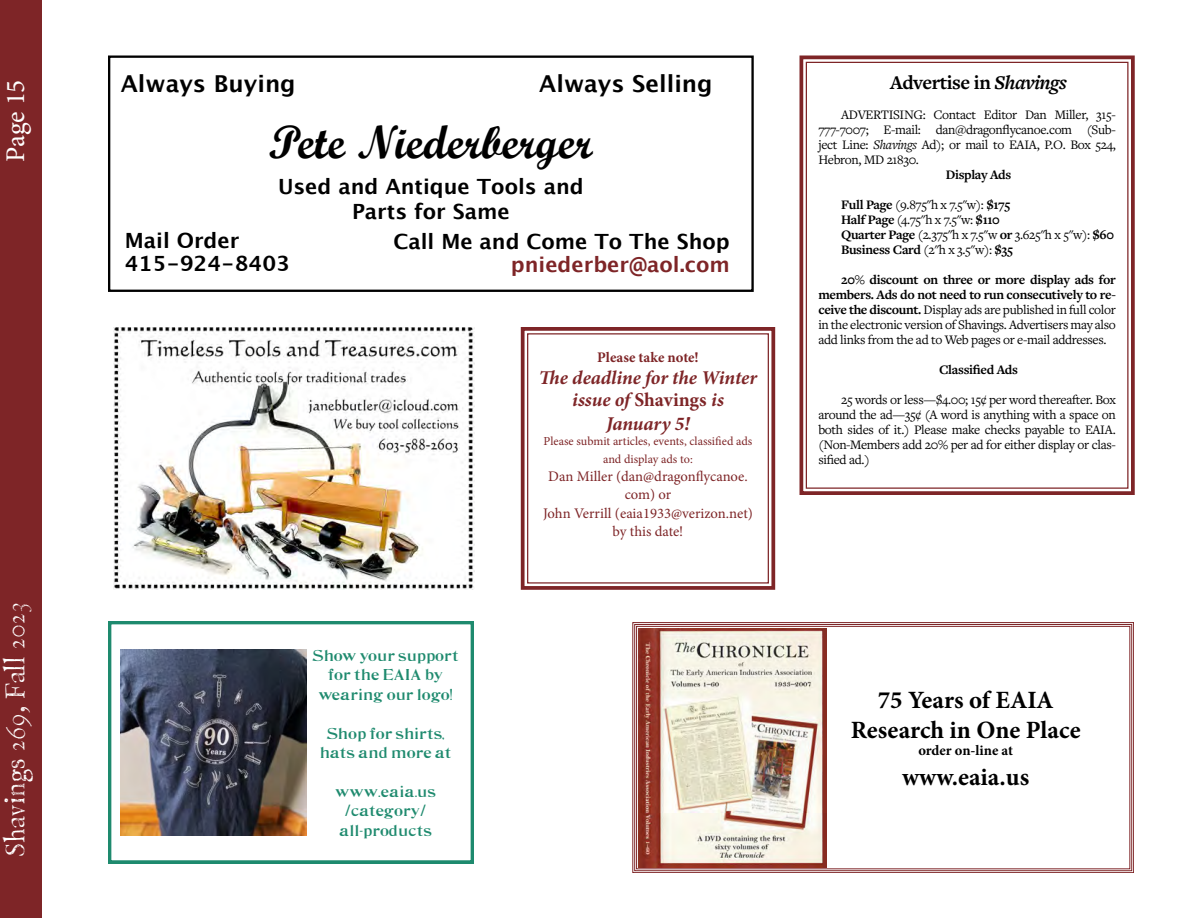
<style>
.page{position:relative;width:1188px;height:918px;background:#fff}
.page>*{position:absolute;margin:0;border:0;box-sizing:border-box;transform-origin:0 0}
.t1{font:46.65px "Script MT Bold";color:#000}
.t2{font:27px "P22 Franklin Caslon";color:#fff}
.t3{font:27px "Minion Pro";color:#fff}
.t4{font:700 24.9px/29.8px "Minion Pro";color:#000;text-align:center}
.t5{font:700 23.25px "Lucida Grande";color:#000}
.t6{font:700 21px/25.2px "Lucida Grande";color:#000;text-align:center}
.t7{font:700 21px "Lucida Grande";color:#7e2527}
.t8{font:700 20.25px "Freight Text Pro";letter-spacing:-.025em;color:#000}
.t9{font:italic 700 19.5px/21.9px "Minion Pro";letter-spacing:-.005em;color:#7e2527;text-align:center}
.t10{font:16.2px/19.4px "De Vinne";color:#1e8a6e;text-align:center}
.t11{font:14.7px/18.3px "Minion Pro";letter-spacing:-.005em;color:#7e2527;text-align:center}
.t12{font:700 14.7px "Minion Pro";color:#7e2527}
.t13{font:700 14.55px "Minion Pro";letter-spacing:-.005em;color:#000}
.t14{font:13.5px/15px "Freight Text Pro";letter-spacing:-.025em;color:#000;text-align:justify}
.t15{font:700 13.5px "Freight Text Pro";letter-spacing:-.025em;color:#000}
.t16{font:12.15px/18.3px "Minion Pro";color:#7e2527;text-align:center}
.s1{font-style:italic}
.s2{font-weight:700}
.s3{font-style:normal}
</style>
<div class="page">
<div style="left:0;top:0;width:42px;height:918px;background:#7e2527"></div>
<svg style="left:799px;top:55px;width:336px;height:440px"></svg>
<div style="left:806px;top:62px;width:323px;height:427px;border:1px solid #7e2527"></div>
<svg style="left:520px;top:327px;width:256px;height:263px"></svg>
<div style="left:527px;top:333px;width:242px;height:251px;border:1px solid #7e2527"></div>
<div style="left:108px;top:55px;width:646px;height:237px;border:2px solid #000"></div>
<img style="left:113px;top:327px;width:361px;height:263px">
<svg style="left:108px;top:621px;width:366px;height:243px"></svg>
<img style="left:121px;top:650px;width:185px;height:185px">
<svg style="left:632px;top:622px;width:502px;height:251px"></svg>
<div style="left:634px;top:624px;width:498px;height:247px;border:1px solid #7e2527"></div>
<div style="left:636px;top:626px;width:494px;height:243px;border:1px solid #7e2527"></div>
<img style="left:638px;top:628px;width:189px;height:239px">
<h3 class="t5" style="left:121px;top:65px;width:176px">Always Buying</h3>
<h3 class="t5" style="left:539px;top:65px;width:175px">Always Selling</h3>
<h1 class="t1" style="left:269px;top:114px;width:325px">Pete Niederberger</h1>
<h3 class="t6" style="left:278px;top:174px;width:307px">Used and Antique Tools and<br>Parts for Same</h3>
<h3 class="t6" style="left:125px;top:229px;width:167px;line-height:23.2px;text-align:left">Mail Order<br>415-924-8403</h3>
<h3 class="t6" style="left:394px;top:229px;width:338px">Call Me and Come To The Shop</h3>
<h2 class="t3" style="left:-3px;top:162px;width:84px;rotate:-90deg">Page 15</h2>
<h3 class="t8" style="left:890px;top:69px;width:178px">Advertise in <span class="s1">Shavings</span></h3>
<p class="t14" style="left:818px;top:107px;width:299px;text-indent:23px">ADVERTISING: Contact Editor Dan Miller, 315- 777-7007; E-mail: dan@dragonflycanoe.com (Sub&shy;ject Line: <span class="s1">Shavings</span> Ad); or mail to EAIA, P.O. Box 524, Hebron, MD 21830.</p>
<p class="t15" style="left:946px;top:166px;width:67px">Display Ads</p>
<p class="t14" style="left:841px;top:197px;width:275px;text-align:left"><span class="s2">Full Page</span> (9.875"h x 7.5"w): <span class="s2">$175<br>Half Page</span> (4.75"h x 7.5"w: <span class="s2">$110<br>Quarter Page</span> (2.375"h x 7.5"w <span class="s2">or</span> 3.625"h x 5"w): <span class="s2">$60<br>Business Card</span> (2"h x 3.5"w): <span class="s2">$35</span></p>
<p class="t14" style="left:818px;top:272px;width:299px;text-indent:23px"><span class="s2">20% discount on three or more display ads for members. Ads do not need to run consecutively to re&shy;ceive the discount.</span> Display ads are published in full color in the electronic version of Shavings. Advertisers may also add links from the ad to Web pages or e-mail addresses.</p>
<p class="t15" style="left:939px;top:361px;width:80px">Classified Ads</p>
<p class="t14" style="left:818px;top:392px;width:299px;text-indent:23px">25 words or less—$4.00; 15¢ per word thereafter. Box around the ad—35¢ (A word is anything with a space on both sides of it.) Please make checks payable to EAIA. (Non-Members add 20% per ad for either display or clas&shy;sified ad.)</p>
<h3 class="t7" style="left:511px;top:248px;width:220px">pniederber@aol.com</h3>
<p class="t12" style="left:597px;top:347px;width:103px">Please take note!</p>
<h3 class="t9" style="left:539px;top:366px;width:220px">The deadline for the Winter issue of <span class="s3">Shavings</span> is</h3>
<h3 class="t9" style="left:606px;top:412px;width:85px">January 5!</h3>
<p class="t16" style="left:544px;top:432px;width:210px">Please submit articles, events, classified ads and display ads to:</p>
<p class="t11" style="left:543px;top:467px;width:211px">Dan Miller (dan@dragonflycanoe. com) or<br>John Verrill (eaia1933@verizon.net) by this date!</p>
<h2 class="t2" style="left:1px;top:857px;width:256px;rotate:-90deg">Shavings 269, Fall 2023</h2>
<p class="t10" style="left:312px;top:646px;width:148px">Show your support for the EAIA by wearing our logo!</p>
<p class="t10" style="left:320px;top:723px;width:133px">Shop for shirts, hats and more at</p>
<p class="t10" style="left:335px;top:782px;width:102px">www.eaia.us /category/ all-products</p>
<h3 class="t4" style="left:851px;top:685px;width:231px">75 Years of EAIA<br>Research in One Place</h3>
<p class="t13" style="left:918px;top:741px;width:96px">order on-line at</p>
<h3 class="t4" style="left:902px;top:762px;width:129px">www.eaia.us</h3>
</div>
